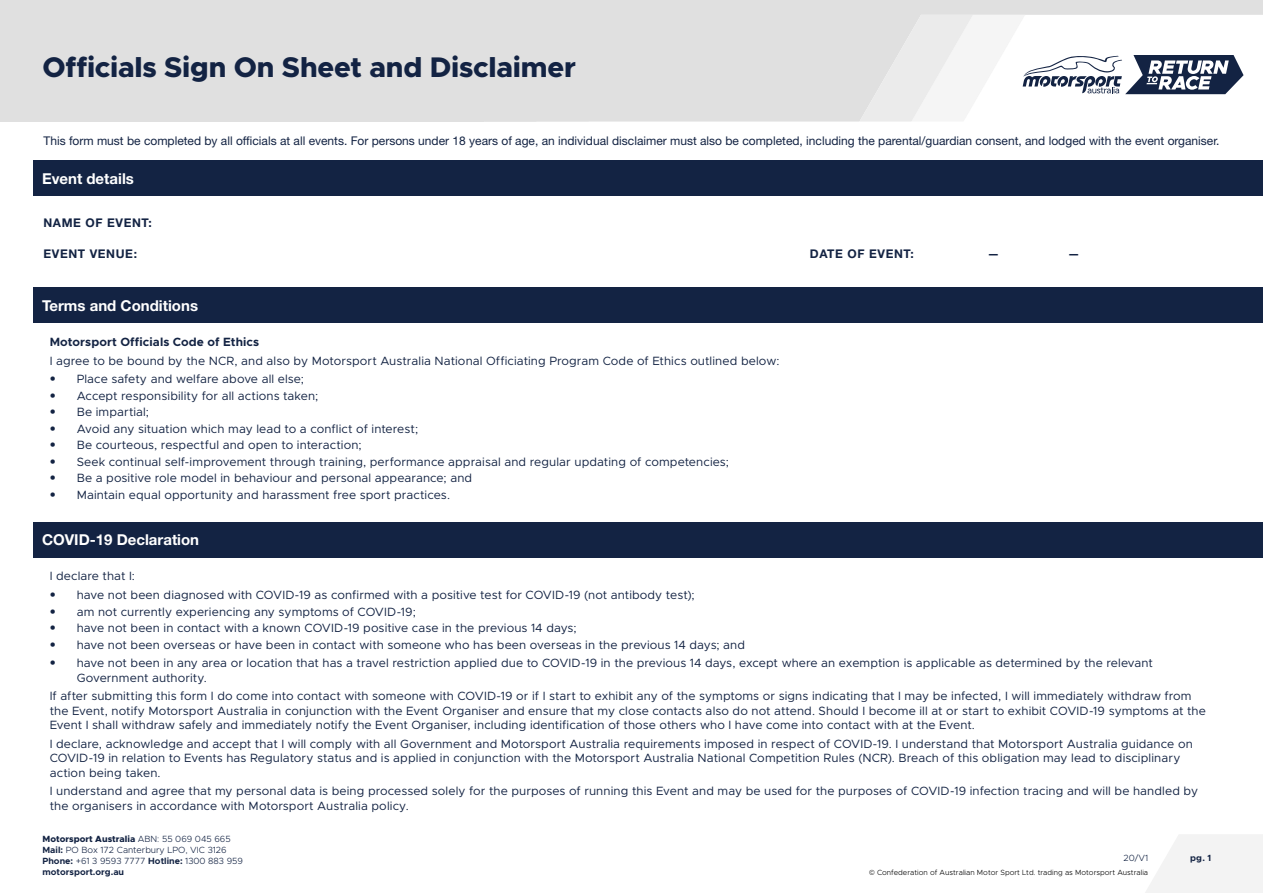
<style>
.page{position:relative;width:1263px;height:893px;background:#fff}
.page>*{position:absolute;margin:0;border:0;box-sizing:border-box;transform-origin:0 0}
.t1{font:800 28.5px "Metropolis";letter-spacing:-.005em;color:#132343}
.t2{font:700 15px "Helvetica Neue LT Std";color:#fff}
.t3{font:12px/14.4px "Metropolis";letter-spacing:.005em;color:#132343}
.t4{font:12px "Helvetica Neue LT Std";color:#132343}
.t5{font:700 12px "Helvetica Neue LT Std";letter-spacing:.05em;color:#132343}
.t6{font:700 12px "Metropolis";letter-spacing:.01em;color:#132343}
.t7{font:300 9px/10.8px "Metropolis";color:#132343}
.t8{font:700 9px "Metropolis";color:#132343}
.t9{font:300 7.5px "Metropolis";color:#000}
.s1{font-family:"Helvetica";font-weight:300}
.s2{font-weight:800}
.s3{font-weight:700}
.s4{font-family:"Montserrat"}
</style>
<div class="page">
<svg style="left:1145px;top:835px;width:118px;height:58px"></svg>
<div style="left:0;top:0;width:456px;height:122px;background:#e0e0e0"></div>
<div style="left:456px;top:0;width:807px;height:122px;background:#e0e0e0"></div>
<svg style="left:854px;top:15px;width:389px;height:107px"></svg>
<div style="left:33px;top:161px;width:1230px;height:35px;background:#132343"></div>
<div style="left:33px;top:288px;width:1230px;height:35px;background:#132343"></div>
<div style="left:33px;top:522px;width:1230px;height:35px;background:#132343"></div>
<h1 class="t1" style="left:43px;top:49px;width:535px">Officials Sign On Sheet and Disclaimer</h1>
<p class="t4" style="left:44px;top:133px;width:1177px">This form must be completed by all officials at all events. For persons under 18 years of age, an individual disclaimer must also be completed, including the parental/guardian consent, and lodged with the event organiser.</p>
<p class="t2" style="left:42px;top:169px;width:93px">Event details</p>
<p class="t5" style="left:44px;top:215px;width:110px">NAME OF EVENT:</p>
<p class="t5" style="left:44px;top:246px;width:95px">EVENT VENUE:</p>
<p class="t5" style="left:810px;top:246px;width:105px">DATE OF EVENT:</p>
<p class="t5" style="left:987px;top:246px;width:13px">—</p>
<p class="t5" style="left:1068px;top:246px;width:13px">—</p>
<p class="t2" style="left:42px;top:296px;width:158px">Terms and Conditions</p>
<p class="t6" style="left:50px;top:334px;width:211px">Motorsport Officials Code of Ethics</p>
<p class="t3" style="left:50px;top:353px;width:731px">I agree to be bound by the NCR, and also by Motorsport Australia National Officiating Program Code of Ethics outlined below:</p>
<p class="t3" style="left:50px;top:372px;width:256px"><span class="s1">•</span> Place safety and welfare above all else;</p>
<p class="t3" style="left:50px;top:388px;width:270px"><span class="s1">•</span> Accept responsibility for all actions taken;</p>
<p class="t3" style="left:50px;top:405px;width:101px"><span class="s1">•</span> Be impartial;</p>
<p class="t3" style="left:50px;top:421px;width:370px"><span class="s1">•</span> Avoid any situation which may lead to a conflict of interest;</p>
<p class="t3" style="left:50px;top:438px;width:313px"><span class="s1">•</span> Be courteous, respectful and open to interaction;</p>
<p class="t3" style="left:50px;top:455px;width:681px"><span class="s1">•</span> Seek continual self-improvement through training, performance appraisal and regular updating of competencies;</p>
<p class="t3" style="left:50px;top:471px;width:424px"><span class="s1">•</span> Be a positive role model in behaviour and personal appearance; and</p>
<p class="t3" style="left:50px;top:488px;width:402px"><span class="s1">•</span> Maintain equal opportunity and harassment free sport practices.</p>
<p class="t2" style="left:42px;top:530px;width:159px">COVID-19 Declaration</p>
<p class="t3" style="left:50px;top:569px;width:87px">I declare that I:</p>
<p class="t3" style="left:50px;top:588px;width:646px"><span class="s1">•</span> have not been diagnosed with COVID-19 as confirmed with a positive test for COVID-19 (not antibody test);</p>
<p class="t3" style="left:50px;top:604px;width:368px"><span class="s1">•</span> am not currently experiencing any symptoms of COVID-19;</p>
<p class="t3" style="left:50px;top:621px;width:528px"><span class="s1">•</span> have not been in contact with a known COVID-19 positive case in the previous 14 days;</p>
<p class="t3" style="left:50px;top:637px;width:697px"><span class="s1">•</span> have not been overseas or have been in contact with someone who has been overseas in the previous 14 days; and</p>
<p class="t3" style="left:77px;top:656px;width:1078px;text-indent:-27px"><span class="s1">•</span> have not been in any area or location that has a travel restriction applied due to COVID-19 in the previous 14 days, except where an exemption is applicable as determined by the relevant<br>Government authority.</p>
<p class="t3" style="left:50px;top:689px;width:1158px">If after submitting this form I do come into contact with someone with COVID-19 or if I start to exhibit any of the symptoms or signs indicating that I may be infected, I will immediately withdraw from the Event, notify Motorsport Australia in conjunction with the Event Organiser and ensure that my close contacts also do not attend. Should I become ill at or start to exhibit COVID-19 symptoms at the<br>Event I shall withdraw safely and immediately notify the Event Organiser, including identification of those others who I have come into contact with at the Event.</p>
<p class="t3" style="left:50px;top:736px;width:1144px">I declare, acknowledge and accept that I will comply with all Government and Motorsport Australia requirements imposed in respect of COVID-19. I understand that Motorsport Australia guidance on<br>COVID-19 in relation to Events has Regulatory status and is applied in conjunction with the Motorsport Australia National Competition Rules (NCR). Breach of this obligation may lead to disciplinary action being taken.</p>
<p class="t3" style="left:50px;top:784px;width:1150px">I understand and agree that my personal data is being processed solely for the purposes of running this Event and may be used for the purposes of COVID-19 infection tracing and will be handled by the organisers in accordance with Motorsport Australia policy.</p>
<p class="t7" style="left:43px;top:834px;width:202px"><span class="s2">Motorsport Australia</span> ABN: 55 069 045 665<br><span class="s3">Mail:</span> PO Box 172 Canterbury LPO, VIC 3126<br><span class="s3">Phone:</span> +61 3 9593 7777 <span class="s3">Hotline:</span> 1300 883 959 <span class="s3">motorsport.org.au</span></p>
<p class="t7" style="left:1123px;top:853px;width:26px">20/V1</p>
<p class="t9" style="left:869px;top:868px;width:280px"><span class="s4">©</span> Confederation of Australian Motor Sport Ltd. trading as Motorsport Australia</p>
<p class="t8" style="left:1190px;top:852px;width:23px">pg. 1</p>
</div>
